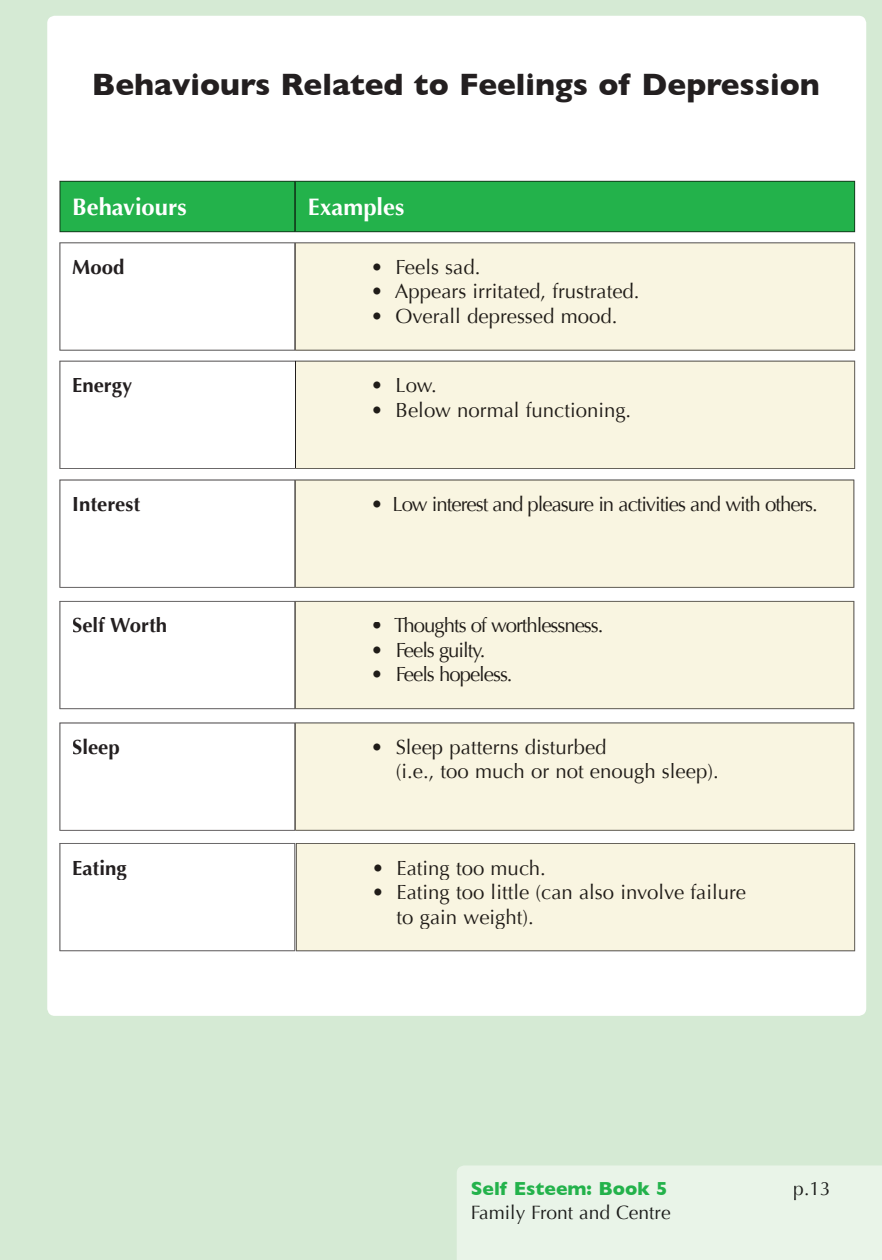
<style>
.page{position:relative;width:882px;height:1260px;background:#d5ead4}
.page>*{position:absolute;margin:0;border:0;box-sizing:border-box;transform-origin:0 0}
.t1{font:700 31.5px "Gill Sans";color:#231f20}
.t2{font:700 23.8px "Optima";color:#fff}
.t3{font:20.47px/24.5px "Optima";color:#201c18}
.t4{font:20.47px "Optima";letter-spacing:-.05em;color:#201c18}
.t5{font:700 20.47px "Optima";color:#231f20}
.t6{font:19.25px "Optima";color:#1b1c1a}
.t7{font:700 19.25px "Gill Sans";color:#23b24b}
</style>
<div class="page">
<div style="left:47px;top:16px;width:819px;height:1000px;background:#fff;border-radius:8px"></div>
<div style="left:457px;top:1166px;width:425px;height:94px;background:#e9f4e8"></div>
<div style="left:794px;top:1182px;width:35px;height:19px;background:#e9f4e8"></div>
<div style="left:472px;top:1204px;width:198px;height:20px;background:#e9f4e8"></div>
<div style="left:59px;top:181px;width:796px;height:51px;background:#23b24b"></div>
<svg style="left:59px;top:242px;width:237px;height:109px"></svg>
<div style="left:295px;top:243px;width:560px;height:107px;background:#f9f5e1"></div>
<svg style="left:59px;top:361px;width:238px;height:108px"></svg>
<div style="left:295px;top:361px;width:560px;height:107px;background:#f9f5e1"></div>
<svg style="left:59px;top:480px;width:237px;height:108px"></svg>
<div style="left:296px;top:480px;width:558px;height:107px;background:#f9f5e1"></div>
<svg style="left:59px;top:601px;width:237px;height:108px"></svg>
<div style="left:296px;top:601px;width:558px;height:108px;background:#f9f5e1"></div>
<svg style="left:59px;top:723px;width:237px;height:108px"></svg>
<div style="left:296px;top:723px;width:558px;height:107px;background:#f9f5e1"></div>
<svg style="left:59px;top:843px;width:236px;height:108px"></svg>
<div style="left:296px;top:843px;width:559px;height:108px;background:#f9f5e1"></div>
<h1 class="t1" style="left:92px;top:66px;width:730px">Behaviours Related to Feelings of Depression</h1>
<p class="t2" style="left:72px;top:194px;width:116px">Behaviours</p>
<p class="t2" style="left:308px;top:194px;width:98px">Examples</p>
<p class="t5" style="left:72px;top:255px;width:54px">Mood</p>
<p class="t3" style="left:371px;top:255px;width:111px">• Feels sad.</p>
<p class="t3" style="left:371px;top:279px;width:270px">• Appears irritated, frustrated.</p>
<p class="t3" style="left:371px;top:304px;width:248px">• Overall depressed mood.</p>
<p class="t5" style="left:72px;top:373px;width:62px">Energy</p>
<p class="t5" style="left:72px;top:492px;width:69px">Interest</p>
<p class="t3" style="left:371px;top:373px;width:68px">• Low.</p>
<p class="t3" style="left:371px;top:398px;width:262px">• Below normal functioning.</p>
<p class="t4" style="left:371px;top:492px;width:449px">• Low interest and pleasure in activities and with others.</p>
<p class="t5" style="left:72px;top:614px;width:97px">Self Worth</p>
<p class="t4" style="left:371px;top:614px;width:234px">• Thoughts of worthlessness.</p>
<p class="t4" style="left:371px;top:638px;width:116px">• Feels guilty.</p>
<p class="t4" style="left:371px;top:663px;width:143px">• Feels hopeless.</p>
<p class="t5" style="left:72px;top:735px;width:49px">Sleep</p>
<p class="t3" style="left:396px;top:735px;width:324px;text-indent:-25px">• Sleep patterns disturbed<br>(i.e., too much or not enough sleep).</p>
<p class="t5" style="left:72px;top:856px;width:56px">Eating</p>
<p class="t3" style="left:372px;top:856px;width:176px">• Eating too much.</p>
<p class="t3" style="left:397px;top:880px;width:351px;text-indent:-25px">• Eating too little (can also involve failure to gain weight).</p>
<p class="t7" style="left:471px;top:1178px;width:198px">Self Esteem: Book 5</p>
<p class="t6" style="left:793px;top:1178px;width:39px">p.13</p>
<p class="t6" style="left:471px;top:1201px;width:201px">Family Front and Centre</p>
</div>
